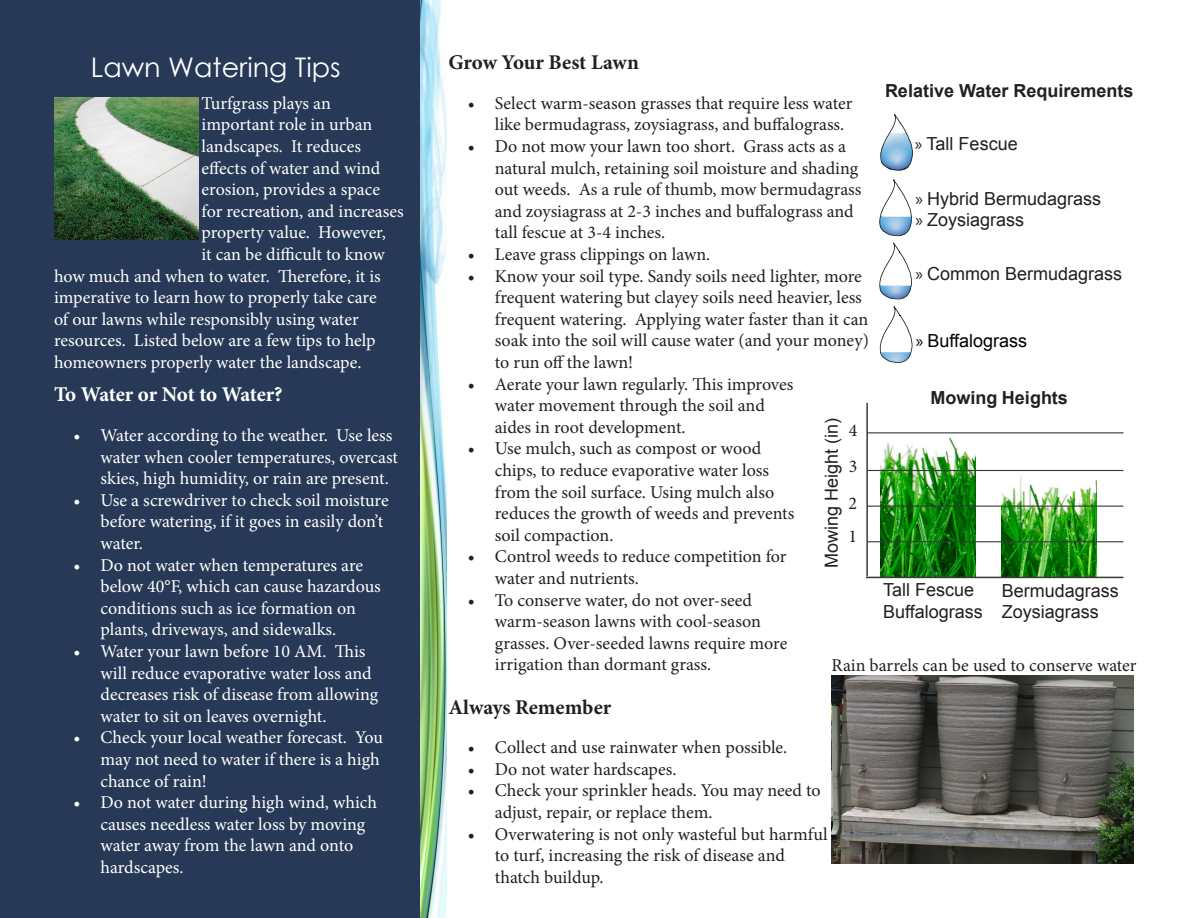
<style>
.page{position:relative;width:1188px;height:918px;background:#fff}
.page>*{position:absolute;margin:0;border:0;box-sizing:border-box;transform-origin:0 0}
.t1{font:27px "Century Gothic";color:#fff}
.t2{font:700 21px "Minion Pro";letter-spacing:-.005em;color:#231f20}
.t3{font:700 21px "Minion Pro";letter-spacing:-.01em;color:#fff}
.t4{font:18px/21.6px "Minion Pro";color:#231f20}
.t5{font:18px/21.6px "Minion Pro";color:#fff}
.t6{font:18px "Arial";color:#231f20}
.t7{font:700 18px "Arial";color:#231f20}
.t8{font:18px "Arial";color:#000}
.s1{font-family:"Myriad Pro"}
</style>
<div class="page">
<img style="left:420px;top:0;width:26px;height:918px">
<div style="left:1px;top:0;width:419px;height:918px;background:#273957"></div>
<img style="left:832px;top:675px;width:301px;height:189px">
<img style="left:54px;top:98px;width:144px;height:142px">
<svg style="left:880px;top:114px;width:33px;height:57px"></svg>
<svg style="left:879px;top:179px;width:33px;height:57px"></svg>
<svg style="left:879px;top:243px;width:33px;height:56px"></svg>
<svg style="left:880px;top:306px;width:33px;height:57px"></svg>
<img style="left:881px;top:433px;width:94px;height:144px">
<img style="left:1002px;top:475px;width:94px;height:102px">
<hr style="left:868px;top:470px;width:255px;height:1px;background:#383839">
<hr style="left:868px;top:541px;width:255px;height:1px;background:#383839">
<hr style="left:867px;top:506px;width:256px;height:1px;background:#383839">
<hr style="left:866px;top:577px;width:257px;height:1px;background:#383839">
<hr style="left:866px;top:403px;width:2px;height:173px;background:#383839">
<hr style="left:867px;top:432px;width:256px;height:1px;background:#383839">
<p class="t1" style="left:91px;top:48px;width:251px">Lawn Watering Tips</p>
<p class="t5" style="left:202px;top:92px;width:131px">Turfgrass plays an</p>
<p class="t5" style="left:202px;top:114px;width:172px">important role in urban</p>
<p class="t5" style="left:202px;top:135px;width:161px">landscapes. It reduces</p>
<p class="t5" style="left:202px;top:157px;width:180px">effects of water and wind</p>
<p class="t5" style="left:202px;top:179px;width:180px">erosion, provides a space</p>
<p class="t5" style="left:202px;top:200px;width:204px">for recreation, and increases</p>
<p class="t5" style="left:202px;top:222px;width:186px">property value. However,</p>
<p class="t5" style="left:202px;top:243px;width:185px">it can be difficult to know</p>
<p class="t5" style="left:54px;top:265px;width:328px">how much and when to water. Therefore, it is</p>
<p class="t5" style="left:54px;top:287px;width:324px">imperative to learn how to properly take care</p>
<p class="t5" style="left:54px;top:308px;width:306px">of our lawns while responsibly using water</p>
<p class="t5" style="left:54px;top:330px;width:323px">resources. Listed below are a few tips to help</p>
<p class="t5" style="left:54px;top:351px;width:309px">homeowners properly water the landscape.</p>
<p class="t3" style="left:54px;top:380px;width:230px">To Water or Not to Water?</p>
<p class="t5" style="left:100px;top:425px;width:299px;text-indent:-27px">• Water according to the weather. Use less water when cooler temperatures, overcast skies, high humidity, or rain are present.</p>
<p class="t5" style="left:100px;top:489px;width:290px;text-indent:-27px">• Use a screwdriver to check soil moisture before watering, if it goes in easily don’t water.</p>
<p class="t5" style="left:100px;top:554px;width:282px;text-indent:-27px">• Do not water when temperatures are below 40°F, which can cause hazardous conditions such as ice formation on plants, driveways, and sidewalks.</p>
<p class="t5" style="left:100px;top:641px;width:279px;text-indent:-27px">• Water your lawn before 10 AM. This will reduce evaporative water loss and decreases risk of disease from allowing water to sit on leaves overnight.</p>
<p class="t5" style="left:100px;top:727px;width:284px;text-indent:-27px">• Check your local weather forecast. You may not need to water if there is a high chance of rain!</p>
<p class="t5" style="left:100px;top:792px;width:278px;text-indent:-27px">• Do not water during high wind, which causes needless water loss by moving water away from the lawn and onto hardscapes.</p>
<p class="t2" style="left:448px;top:48px;width:192px">Grow Your Best Lawn</p>
<p class="t4" style="left:495px;top:92px;width:359px;text-indent:-27px">• Select warm-season grasses that require less water like bermudagrass, zoysiagrass, and buffalograss.</p>
<p class="t4" style="left:495px;top:136px;width:368px;text-indent:-27px">• Do not mow your lawn too short. Grass acts as a natural mulch, retaining soil moisture and shading out weeds. As a rule of thumb, mow bermudagrass and zoysiagrass at 2-3 inches and buffalograss and tall fescue at 3-4 inches.</p>
<p class="t4" style="left:468px;top:244px;width:244px">• Leave grass clippings on lawn.</p>
<p class="t4" style="left:495px;top:265px;width:376px;text-indent:-27px">• Know your soil type. Sandy soils need lighter, more frequent watering but clayey soils need heavier, less frequent watering. Applying water faster than it can soak into the soil will cause water (and your money) to run off the lawn!</p>
<p class="t4" style="left:495px;top:373px;width:300px;text-indent:-27px">• Aerate your lawn regularly. This improves water movement through the soil and aides in root development.</p>
<p class="t4" style="left:495px;top:438px;width:301px;text-indent:-27px">• Use mulch, such as compost or wood chips, to reduce evaporative water loss from the soil surface. Using mulch also reduces the growth of weeds and prevents soil compaction.</p>
<p class="t4" style="left:495px;top:546px;width:293px;text-indent:-27px">• Control weeds to reduce competition for water and nutrients.</p>
<p class="t4" style="left:495px;top:589px;width:294px;text-indent:-27px">• To conserve water, do not over-seed warm-season lawns with cool-season grasses. Over-seeded lawns require more irrigation than dormant grass.</p>
<p class="t2" style="left:448px;top:692px;width:164px">Always Remember</p>
<p class="t4" style="left:468px;top:737px;width:321px">• Collect and use rainwater when possible.</p>
<p class="t4" style="left:468px;top:758px;width:210px">• Do not water hardscapes.</p>
<p class="t4" style="left:495px;top:780px;width:327px;text-indent:-27px">• Check your sprinkler heads. You may need to adjust, repair, or replace them.</p>
<p class="t4" style="left:495px;top:823px;width:334px;text-indent:-27px">• Overwatering is not only wasteful but harmful to turf, increasing the risk of disease and thatch buildup.</p>
<p class="t7" style="left:885px;top:79px;width:250px">Relative Water Requirements</p>
<p class="t6" style="left:915px;top:131px;width:104px"><span class="s1">»</span> Tall Fescue</p>
<p class="t6" style="left:916px;top:187px;width:187px"><span class="s1">»</span> Hybrid Bermudagrass</p>
<p class="t6" style="left:916px;top:208px;width:110px"><span class="s1">»</span> Zoysiagrass</p>
<p class="t6" style="left:916px;top:262px;width:208px"><span class="s1">»</span> Common Bermudagrass</p>
<p class="t8" style="left:916px;top:329px;width:113px"><span class="s1">»</span> Buffalograss</p>
<p class="t7" style="left:930px;top:386px;width:139px">Mowing Heights</p>
<p class="t6" style="left:820px;top:568px;width:152px;rotate:-90deg">Mowing Height (in)</p>
<p class="t4" style="left:849px;top:420px;width:10px">4</p>
<p class="t4" style="left:849px;top:455px;width:10px">3</p>
<p class="t4" style="left:848px;top:492px;width:10px">2</p>
<p class="t4" style="left:848px;top:526px;width:10px">1</p>
<p class="t6" style="left:883px;top:578px;width:93px">Tall Fescue</p>
<p class="t6" style="left:883px;top:599px;width:101px">Buffalograss</p>
<p class="t6" style="left:1002px;top:578px;width:119px">Bermudagrass</p>
<p class="t6" style="left:1002px;top:600px;width:99px">Zoysiagrass</p>
<p class="t4" style="left:832px;top:655px;width:306px">Rain barrels can be used to conserve water</p>
</div>
